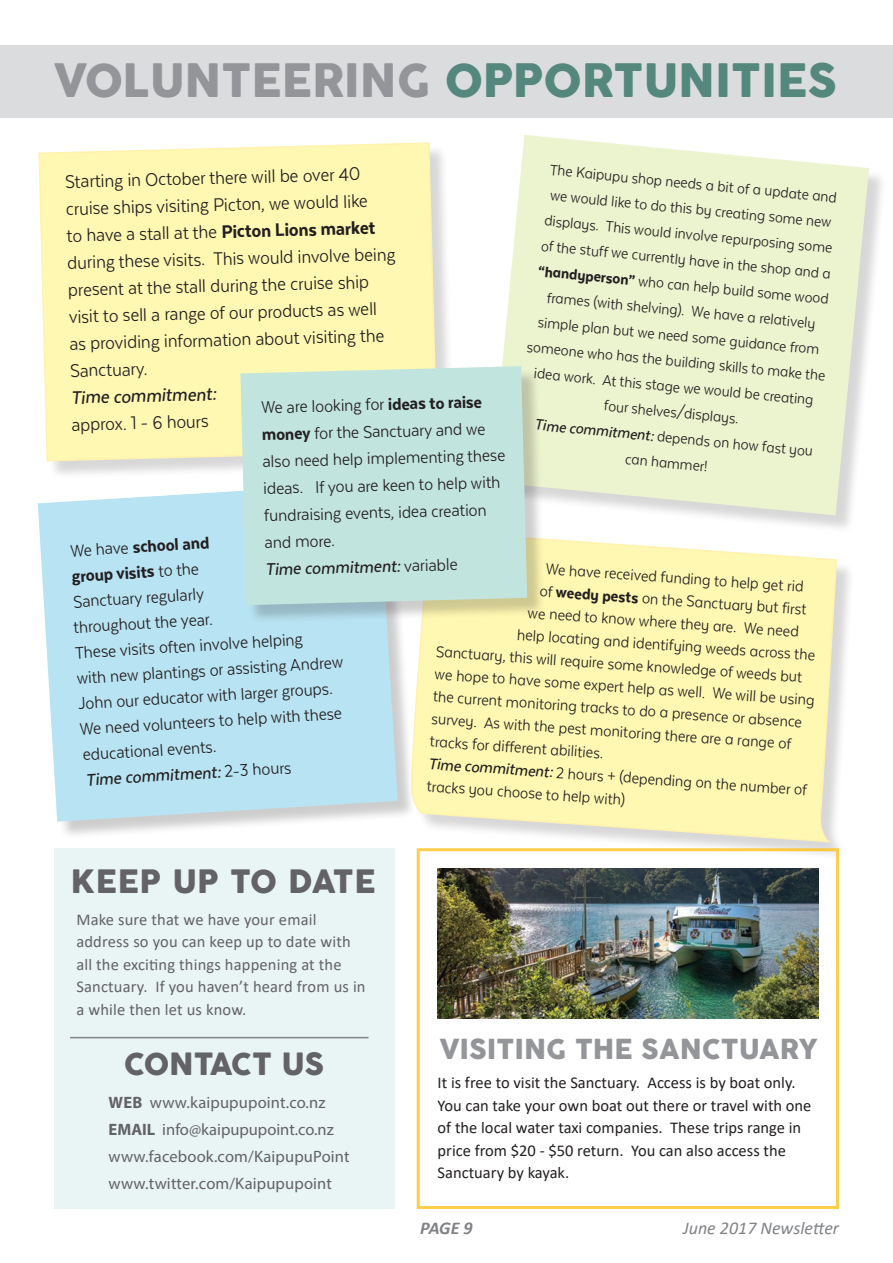
<style>
.page{position:relative;width:893px;height:1263px;background:#fff}
.page>*{position:absolute;margin:0;border:0;box-sizing:border-box;transform-origin:0 0}
.t1{font:45px "COCOGOOSE";color:#55887c}
.t2{font:31.5px "COCOGOOSE";letter-spacing:.025em;color:#636366}
.t3{font:30px "COCOGOOSE";color:#636366}
.t4{font:27px "COCOGOOSE";color:#939598}
.t5{font:21px/26.8px "Texta Narrow";color:#231f20}
.t6{font:italic 500 21px "Texta Narrow";color:#231f20}
.t7{font:19.5px/25.5px "Texta Narrow";color:#231f20}
.t8{font:18px "Texta Narrow Alt";color:#231f20}
.t9{font:italic 18px "Calibri";color:#808285}
.t10{font:italic 700 18px "Calibri";color:#808285}
.t11{font:17.25px/25.5px "Texta Narrow Alt";color:#231f20;text-align:center}
.t12{font:16.5px/22.5px "Calibri";color:#231f20}
.t13{font:16.5px/22.5px "Calibri";letter-spacing:.01em;color:#636366}
.t14{font:16.5px/27px "Myriad Pro";letter-spacing:.01em;color:#636366}
.s1{color:#939598}
.s2{font-weight:800}
.s3{font-weight:500;font-style:italic}
.s4{font-weight:700}
</style>
<div class="page">
<div style="left:414px;top:533px;width:441px;height:327px;background:#231f20;opacity:.18"></div>
<svg style="left:414px;top:533px;width:424px;height:310px;background:#fdf6b9"></svg>
<div style="left:40px;top:485px;width:376px;height:355px;background:#231f20;opacity:.22"></div>
<svg style="left:38px;top:485px;width:360px;height:337px;background:#bce3f0"></svg>
<div style="left:494px;top:138px;width:393px;height:395px;background:#231f20;opacity:.18"></div>
<svg style="left:494px;top:135px;width:375px;height:380px;background:#edf3d4"></svg>
<div style="left:0;top:45px;width:893px;height:73px;background:#dbdcdd"></div>
<div style="left:54px;top:848px;width:340px;height:361px;background:#e9f4f5"></div>
<div style="left:417px;top:848px;width:422px;height:361px;border:3px solid #fdc011"></div>
<img style="left:438px;top:868px;width:380px;height:150px">
<hr style="left:70px;top:1037px;width:299px;height:1px;background:#636366">
<div style="left:41px;top:145px;width:415px;height:335px;background:#231f20;opacity:.18"></div>
<div style="left:38px;top:142px;width:400px;height:320px;background:#fff8b2"></div>
<div style="left:243px;top:368px;width:303px;height:256px;background:#231f20;opacity:.22"></div>
<div style="left:240px;top:366px;width:287px;height:239px;background:#c2e4de"></div>
<h1 class="t1" style="left:54px;top:47px;width:784px"><span class="s1">VOLUNTEERING</span> OPPORTUNITIES</h1>
<p class="t11" style="left:544px;top:157px;width:301px;rotate:5deg">The Kaipupu shop needs a bit of a update and we would like to do this by creating some new displays. This would involve repurposing some of the stuff we currently have in the shop and a <span class="s2">“handyperson”</span> who can help build some wood frames (with shelving). We have a relatively simple plan but we need some guidance from someone who has the building skills to make the idea work. At this stage we would be creating four shelves/displays.<br><span class="s3">Time commitment:</span> depends on how fast you can hammer!</p>
<p class="t5" style="left:63px;top:169px;width:331px;rotate:-2deg">Starting in October there will be over 40 cruise ships visiting Picton, we would like<br>to have a stall at the <span class="s2">Picton Lions market </span>during these visits. This would involve being present at the stall during the cruise ship visit to sell a range of our products as well as providing information about visiting the Sanctuary.</p>
<p class="t6" style="left:71px;top:387px;width:147px;rotate:-2deg">Time commitment:</p>
<p class="t5" style="left:71px;top:411px;width:139px;rotate:-2deg">approx. 1 - 6 hours</p>
<p class="t7" style="left:259px;top:394px;width:245px;line-height:27px;rotate:-2deg">We are looking for <span class="s2">ideas to raise money</span> for the Sanctuary and we also need help implementing these ideas. If you are keen to help with fundraising events, idea creation and more.<br><span class="s3">Time commitment:</span> variable</p>
<p class="t7" style="left:69px;top:537px;width:269px;rotate:-3deg">We have <span class="s2">school and<br>group visits</span> to the<br>Sanctuary regularly<br>throughout the year.<br>These visits often involve helping<br>with new plantings or assisting Andrew<br>John our educator with larger groups.<br>We need volunteers to help with these educational events.<br><span class="s3">Time commitment:</span> 2-3 hours</p>
<p class="t8" style="left:546px;top:559px;width:260px;rotate:4deg">We have received funding to help get rid</p>
<p class="t8" style="left:540px;top:581px;width:269px;rotate:4deg">of <span class="s2">weedy pests</span> on the Sanctuary but first</p>
<p class="t8" style="left:528px;top:603px;width:273px;rotate:4deg">we need to know where they are. We need</p>
<p class="t8" style="left:518px;top:625px;width:300px;rotate:4deg">help locating and identifying weeds across the</p>
<p class="t8" style="left:437px;top:642px;width:368px;rotate:4deg">Sanctuary, this will require some knowledge of weeds but</p>
<p class="t8" style="left:435px;top:664px;width:382px;rotate:4deg">we hope to have some expert help as well. We will be using</p>
<p class="t8" style="left:434px;top:687px;width:371px;rotate:4deg">the current monitoring tracks to do a presence or absence</p>
<p class="t8" style="left:432px;top:709px;width:362px;rotate:4deg">survey. As with the pest monitoring there are a range of</p>
<p class="t8" style="left:431px;top:732px;width:175px;rotate:4deg">tracks for different abilities.</p>
<p class="t8" style="left:429px;top:754px;width:381px;rotate:4deg"><span class="s3">Time commitment:</span> 2 hours + (depending on the number of</p>
<p class="t8" style="left:427px;top:777px;width:200px;rotate:4deg">tracks you choose to help with)</p>
<h2 class="t2" style="left:71px;top:858px;width:306px">KEEP UP TO DATE</h2>
<p class="t13" style="left:76px;top:907px;width:291px">Make sure that we have your email address so you can keep up to date with all the exciting things happening at the Sanctuary. If you haven’t heard from us in a while then let us know.</p>
<h3 class="t3" style="left:124px;top:1042px;width:202px">CONTACT US</h3>
<p class="t14" style="left:109px;top:1088px;width:243px"><span class="s4">WEB</span> www.kaipupupoint.co.nz<br><span class="s4">EMAIL</span> info@kaipupupoint.co.nz www.facebook.com/KaipupuPoint www.twitter.com/Kaipupupoint</p>
<h3 class="t4" style="left:440px;top:1029px;width:380px">VISITING THE SANCTUARY</h3>
<p class="t12" style="left:438px;top:1071px;width:375px">It is free to visit the Sanctuary. Access is by boat only.<br>You can take your own boat out there or travel with one of the local water taxi companies. These trips range in price from $20 - $50 return. You can also access the Sanctuary by kayak.</p>
<p class="t10" style="left:420px;top:1215px;width:54px">PAGE 9</p>
<p class="t9" style="left:683px;top:1216px;width:158px">June 2017 Newsletter</p>
</div>
